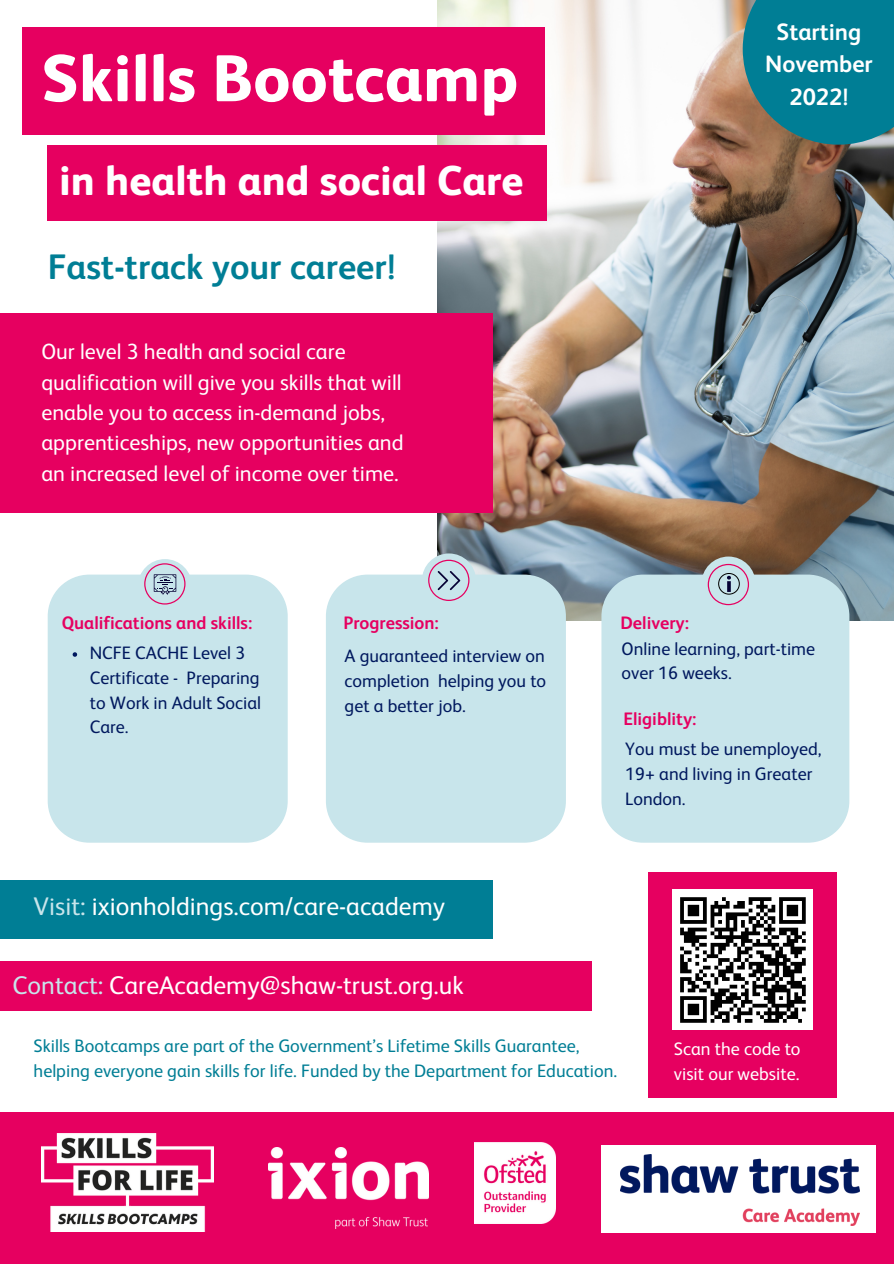
<style>
.page{position:relative;width:894px;height:1264px;background:#fff}
.page>*{position:absolute;margin:0;border:0;box-sizing:border-box;transform-origin:0 0}
.t1{font:800 66.15px "FS Albert W05";color:#fff}
.t2{font:800 41.55px "FS Albert W05";color:#fff}
.t3{font:700 35.4px "FS Albert W05";color:#007e95}
.t4{font:25.5px "FS Albert W05";color:#fff}
.t5{font:700 23.7px/32.5px "FS Albert W05";color:#fff;text-align:center}
.t6{font:22.05px/30.5px "FS Albert W05";color:#fff}
.t7{font:18.15px/24.8px "FS Albert W05";color:#007e95}
.t8{font:18.15px/24.8px "FS Albert W05";color:#fff}
.t9{font:18px/24.8px "FS Albert W05";color:#00185e}
.t10{font:700 18px "FS Albert W05";color:#e60060}
.s1{color:#c8e5eb}
</style>
<div class="page">
<div style="left:0;top:1112px;width:893px;height:151px;background:#e60060"></div>
<img style="left:41px;top:1133px;width:172px;height:98px">
<img style="left:474px;top:1142px;width:81px;height:81px">
<img style="left:268px;top:1147px;width:160px;height:81px">
<img style="left:437px;top:0;width:456px;height:620px">
<div style="left:0;top:313px;width:493px;height:199px;background:#e60060"></div>
<div style="left:23px;top:28px;width:522px;height:106px;background:#e60060"></div>
<div style="left:48px;top:145px;width:498px;height:75px;background:#e60060"></div>
<div style="left:0;top:880px;width:493px;height:58px;background:#007e95"></div>
<div style="left:648px;top:872px;width:188px;height:225px;background:#e60060"></div>
<div style="left:138px;top:559px;width:54px;height:54px;background:#c8e5eb;border-radius:50%"></div>
<div style="left:48px;top:574px;width:239px;height:268px;background:#c8e5eb"></div>
<div style="left:326px;top:574px;width:239px;height:268px;background:#c8e5eb"></div>
<div style="left:422px;top:553px;width:54px;height:54px;background:#c8e5eb;border-radius:50%"></div>
<div style="left:601px;top:574px;width:248px;height:268px;background:#c8e5eb"></div>
<div style="left:701px;top:556px;width:54px;height:54px;background:#c8e5eb;border-radius:50%"></div>
<svg style="left:144px;top:563px;width:41px;height:41px"></svg>
<svg style="left:707px;top:564px;width:41px;height:41px"></svg>
<svg style="left:428px;top:559px;width:41px;height:42px"></svg>
<div style="left:0;top:960px;width:591px;height:50px;background:#e60060"></div>
<svg style="left:742px;top:0;width:151px;height:145px;background:#137d8e"></svg>
<div style="left:672px;top:889px;width:141px;height:141px;background:#fff"></div>
<svg style="left:680px;top:897px;width:126px;height:126px"></svg>
<div style="left:601px;top:1144px;width:275px;height:88px;background:#fff"></div>
<img style="left:620px;top:1154px;width:238px;height:71px">
<svg style="left:73px;top:652px;width:4px;height:4px"></svg>
<h1 class="t1" style="left:41px;top:50px;width:478px">Skills Bootcamp</h1>
<h2 class="t2" style="left:59px;top:163px;width:466px">in health and social Care</h2>
<h3 class="t3" style="left:48px;top:251px;width:350px">Fast-track your career!</h3>
<p class="t6" style="left:41px;top:338px;width:364px">Our level 3 health and social care qualification will give you skills that will enable you to access in-demand jobs, apprenticeships, new opportunities and an increased level of income over time.</p>
<h3 class="t5" style="left:765px;top:17px;width:109px">Starting<br>November<br>2022!</h3>
<p class="t10" style="left:62px;top:615px;width:192px">Qualifications and skills:</p>
<p class="t10" style="left:343px;top:615px;width:97px">Progression:</p>
<p class="t10" style="left:620px;top:615px;width:70px">Delivery:</p>
<p class="t9" style="left:90px;top:641px;width:173px">NCFE CACHE Level 3<br>Certificate - Preparing to Work in Adult Social<br>Care.</p>
<p class="t9" style="left:344px;top:645px;width:203px;text-align:justify">A guaranteed interview on completion helping you to get a better job.</p>
<p class="t9" style="left:621px;top:637px;width:195px">Online learning, part-time over 16 weeks.</p>
<p class="t10" style="left:623px;top:711px;width:75px">Eligiblity:</p>
<p class="t9" style="left:625px;top:737px;width:197px">You must be unemployed,<br>19+ and living in Greater<br>London.</p>
<h3 class="t4" style="left:34px;top:895px;width:413px"><span class="s1">Visit:</span> ixionholdings.com/care-academy</h3>
<h3 class="t4" style="left:13px;top:974px;width:452px"><span class="s1">Contact:</span> CareAcademy@shaw-trust.org.uk</h3>
<p class="t7" style="left:34px;top:1035px;width:585px">Skills Bootcamps are part of the Government’s Lifetime Skills Guarantee, helping everyone gain skills for life. Funded by the Department for Education.</p>
<p class="t8" style="left:673px;top:1038px;width:128px">Scan the code to visit our website.</p>
</div>
